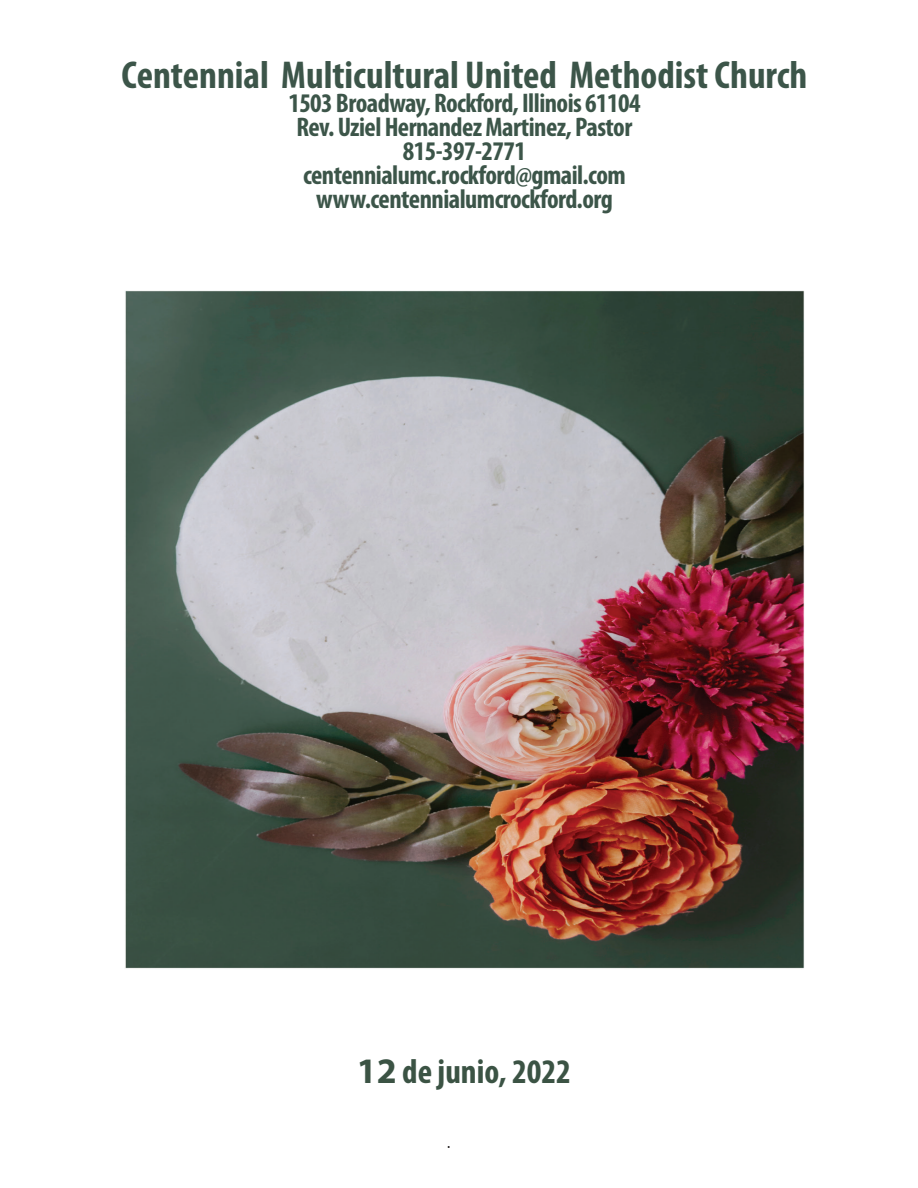
<style>
.page{position:relative;width:918px;height:1188px;background:#fff}
.page>*{position:absolute;margin:0;border:0;box-sizing:border-box;transform-origin:0 0}
.t1{font:700 condensed 39px "Myriad Pro";color:#3c5549}
.t2{font:700 condensed 34.5px "Myriad Pro";color:#3b5344}
.t3{font:700 condensed 27px/24px "Myriad Pro";letter-spacing:-.02em;color:#3c5549;text-align:center}
.t4{font:18px "Myriad Pro";color:#231f20}
.s1{font-stretch:normal;font-size:36px}
</style>
<div class="page">
<img style="left:125px;top:290px;width:679px;height:679px">
<h1 class="t1" style="left:122px;top:51px;width:687px">Centennial Multicultural United Methodist Church</h1>
<p class="t3" style="left:288px;top:91px;width:354px">1503 Broadway, Rockford, Illinois 61104<br>Rev. Uziel Hernandez Martinez, Pastor 815-397-2771 centennialumc.rockford@gmail.com www.centennialumcrockford.org</p>
<p class="t2" style="left:357px;top:1050px;width:215px"><span class="s1">12</span> de junio, 2022</p>
<p class="t4" style="left:444px;top:1130px;width:11px">1</p>
</div>
